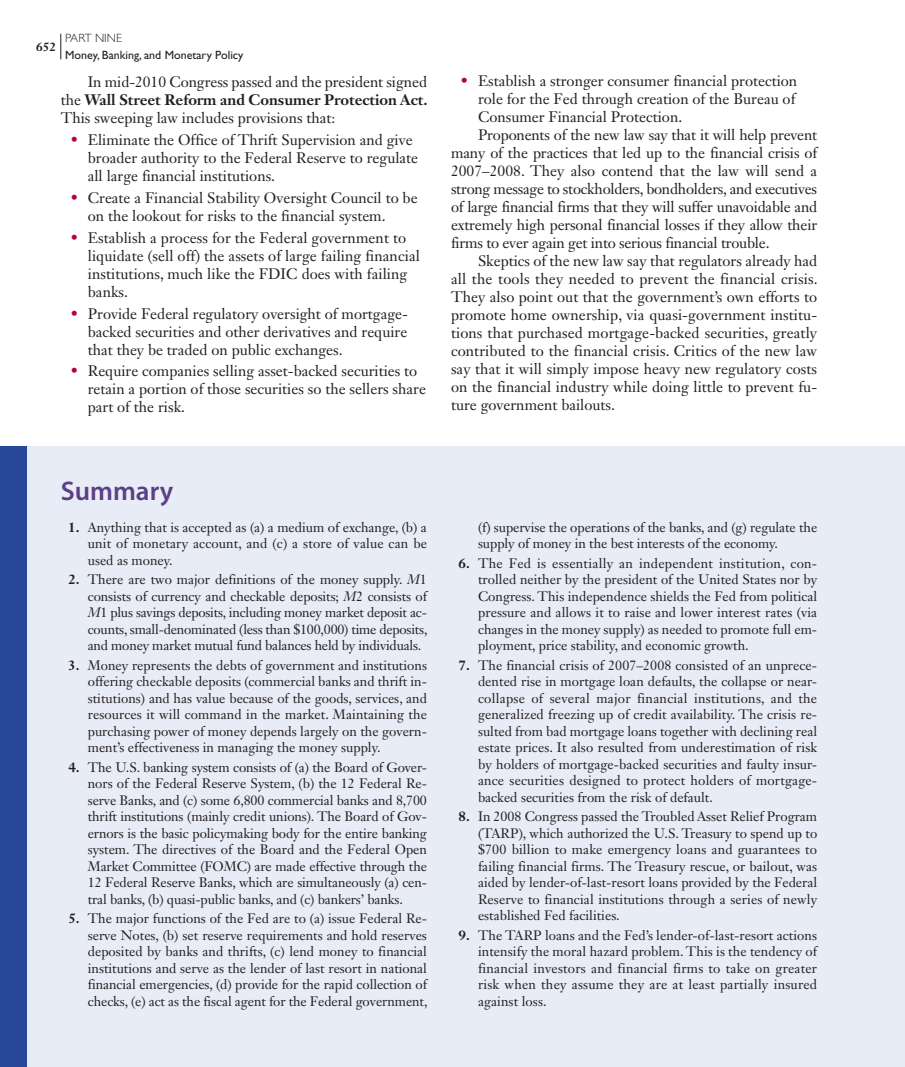
<style>
.page{position:relative;width:905px;height:1067px;background:#fff}
.page>*{position:absolute;margin:0;border:0;box-sizing:border-box;transform-origin:0 0}
.t1{font:600 27px "Myriad Pro";color:#5c3f84}
.t2{font:15px/18px "Janson Text LT Std";color:#231f20}
.t3{font:13.5px/16.5px "Janson Text LT Std";color:#231f20;text-align:justify}
.t4{font:12px "Gill Sans Std";color:#231f20}
.t5{font:300 12px "Gill Sans Std";color:#231f20}
.t6{font:700 12px "Janson Text LT Std";color:#231f20}
.s1{font-weight:700}
.s2{color:#b10439}
.s3{font-style:italic}
</style>
<div class="page">
<svg style="left:60px;top:34px;width:1px;height:25px"></svg>
<div style="left:0;top:446px;width:904px;height:620px;background:#e8ecf6"></div>
<div style="left:0;top:446px;width:26px;height:620px;background:#284799"></div>
<p class="t6" style="left:36px;top:42px;width:22px">652</p>
<p class="t5" style="left:65px;top:33px;width:58px">PART NINE</p>
<p class="t4" style="left:65px;top:51px;width:180px">Money, Banking, and Monetary Policy</p>
<p class="t2" style="left:61px;top:74px;width:368px;text-align:justify;text-indent:27px">In mid-2010 Congress passed and the president signed the <span class="s1">Wall Street Reform and Consumer Protection Act.<br></span>This sweeping law includes provisions that:</p>
<p class="t2" style="left:88px;top:132px;width:332px;text-indent:-17px"><span class="s2">•</span> Eliminate the Office of Thrift Supervision and give broader authority to the Federal Reserve to regulate all large financial institutions.</p>
<p class="t2" style="left:88px;top:190px;width:331px;text-indent:-17px"><span class="s2">•</span> Create a Financial Stability Oversight Council to be on the lookout for risks to the financial system.</p>
<p class="t2" style="left:88px;top:230px;width:333px;text-indent:-17px"><span class="s2">•</span> Establish a process for the Federal government to liquidate (sell off) the assets of large failing financial institutions, much like the FDIC does with failing banks.</p>
<p class="t2" style="left:88px;top:305px;width:321px;text-align:justify;text-indent:-17px"><span class="s2">•</span> Provide Federal regulatory oversight of mortgage&shy;backed securities and other derivatives and require that they be traded on public exchanges.</p>
<p class="t2" style="left:88px;top:363px;width:339px;text-indent:-17px"><span class="s2">•</span> Require companies selling asset-backed securities to retain a portion of those securities so the sellers share part of the risk.</p>
<p class="t2" style="left:460px;top:73px;width:338px"><span class="s2">•</span> Establish a stronger consumer financial protection</p>
<p class="t2" style="left:478px;top:91px;width:319px">role for the Fed through creation of the Bureau of</p>
<p class="t2" style="left:478px;top:109px;width:206px">Consumer Financial Protection.</p>
<p class="t2" style="left:478px;top:127px;width:341px">Proponents of the new law say that it will help prevent</p>
<p class="t2" style="left:451px;top:145px;width:368px">many of the practices that led up to the financial crisis of</p>
<p class="t2" style="left:451px;top:163px;width:367px">2007–2008. They also contend that the law will send a</p>
<p class="t2" style="left:451px;top:181px;width:367px">strong message to stockholders, bondholders, and executives</p>
<p class="t2" style="left:451px;top:199px;width:368px">of large financial firms that they will suffer unavoidable and</p>
<p class="t2" style="left:451px;top:217px;width:368px">extremely high personal financial losses if they allow their</p>
<p class="t2" style="left:451px;top:235px;width:320px">firms to ever again get into serious financial trouble.</p>
<p class="t2" style="left:478px;top:253px;width:341px">Skeptics of the new law say that regulators already had</p>
<p class="t2" style="left:451px;top:271px;width:368px">all the tools they needed to prevent the financial crisis.</p>
<p class="t2" style="left:451px;top:289px;width:367px">They also point out that the government’s own efforts to</p>
<p class="t2" style="left:451px;top:307px;width:368px">promote home ownership, via quasi-government institu-</p>
<p class="t2" style="left:451px;top:325px;width:368px">tions that purchased mortgage-backed securities, greatly</p>
<p class="t2" style="left:451px;top:343px;width:367px">contributed to the financial crisis. Critics of the new law</p>
<p class="t2" style="left:451px;top:361px;width:367px">say that it will simply impose heavy new regulatory costs</p>
<p class="t2" style="left:451px;top:379px;width:367px">on the financial industry while doing little to prevent fu-</p>
<p class="t2" style="left:451px;top:397px;width:165px">ture government bailouts.</p>
<h1 class="t1" style="left:61px;top:481px;width:114px">Summary</h1>
<p class="t3" style="left:88px;top:520px;width:341px;text-indent:-20px"><span class="s1">1.</span> Anything that is accepted as (a) a medium of exchange, (b) a unit of monetary account, and (c) a store of value can be used as money.</p>
<p class="t3" style="left:88px;top:572px;width:341px;text-indent:-19px"><span class="s1">2.</span> There are two major definitions of the money supply. <span class="s3">M</span> 1 consists of currency and checkable deposits; <span class="s3">M</span>2 consists of <span class="s3">M</span>1 plus savings deposits, including money market deposit ac&shy;counts, small-denominated (less than $100,000) time deposits, and money market mutual fund balances held by individuals.</p>
<p class="t3" style="left:88px;top:658px;width:341px;text-indent:-20px"><span class="s1">3.</span> Money represents the debts of government and institutions offering checkable deposits (commercial banks and thrift in&shy;stitutions) and has value because of the goods, services, and resources it will command in the market. Maintaining the purchasing power of money depends largely on the govern&shy;ment’s effectiveness in managing the money supply.</p>
<p class="t3" style="left:88px;top:760px;width:341px;text-indent:-19px"><span class="s1">4.</span> The U.S. banking system consists of (a) the Board of Gover&shy;nors of the Federal Reserve System, (b) the 12 Federal Re&shy;serve Banks, and (c) some 6,800 commercial banks and 8,700 thrift institutions (mainly credit unions). The Board of Gov&shy;ernors is the basic policymaking body for the entire banking system. The directives of the Board and the Federal Open Market Committee (FOMC) are made effective through the 12 Federal Reserve Banks, which are simultaneously (a) cen&shy;tral banks, (b) quasi-public banks, and (c) bankers’ banks.</p>
<p class="t3" style="left:88px;top:911px;width:341px;text-indent:-19px"><span class="s1">5.</span> The major functions of the Fed are to (a) issue Federal Re&shy;serve Notes, (b) set reserve requirements and hold reserves deposited by banks and thrifts, (c) lend money to financial institutions and serve as the lender of last resort in national financial emergencies, (d) provide for the rapid collection of checks, (e) act as the fiscal agent for the Federal government,</p>
<p class="t3" style="left:478px;top:520px;width:341px">(f) supervise the operations of the banks, and (g) regulate the supply of money in the best interests of the economy.</p>
<p class="t3" style="left:478px;top:556px;width:341px;text-indent:-20px"><span class="s1">6.</span> The Fed is essentially an independent institution, con&shy;trolled neither by the president of the United States nor by Congress. This independence shields the Fed from political pressure and allows it to raise and lower interest rates (via changes in the money supply) as needed to promote full em&shy;ployment, price stability, and economic growth.</p>
<p class="t3" style="left:478px;top:658px;width:341px;text-indent:-20px"><span class="s1">7.</span> The financial crisis of 2007–2008 consisted of an unprece&shy;dented rise in mortgage loan defaults, the collapse or near&shy;collapse of several major financial institutions, and the generalized freezing up of credit availability. The crisis re&shy;sulted from bad mortgage loans together with declining real estate prices. It also resulted from underestimation of risk by holders of mortgage-backed securities and faulty insur&shy;ance securities designed to protect holders of mortgage&shy;backed securities from the risk of default.</p>
<p class="t3" style="left:478px;top:809px;width:341px;text-indent:-20px"><span class="s1">8.</span> In 2008 Congress passed the Troubled Asset Relief Program (TARP), which authorized the U.S. Treasury to spend up to $700 billion to make emergency loans and guarantees to failing financial firms. The Treasury rescue, or bailout, was aided by lender-of-last-resort loans provided by the Federal Reserve to financial institutions through a series of newly established Fed facilities.</p>
<p class="t3" style="left:478px;top:928px;width:341px;text-indent:-20px"><span class="s1">9.</span> The TARP loans and the Fed’s lender-of-last-resort actions intensify the moral hazard problem. This is the tendency of financial investors and financial firms to take on greater risk when they assume they are at least partially insured against loss.</p>
</div>
